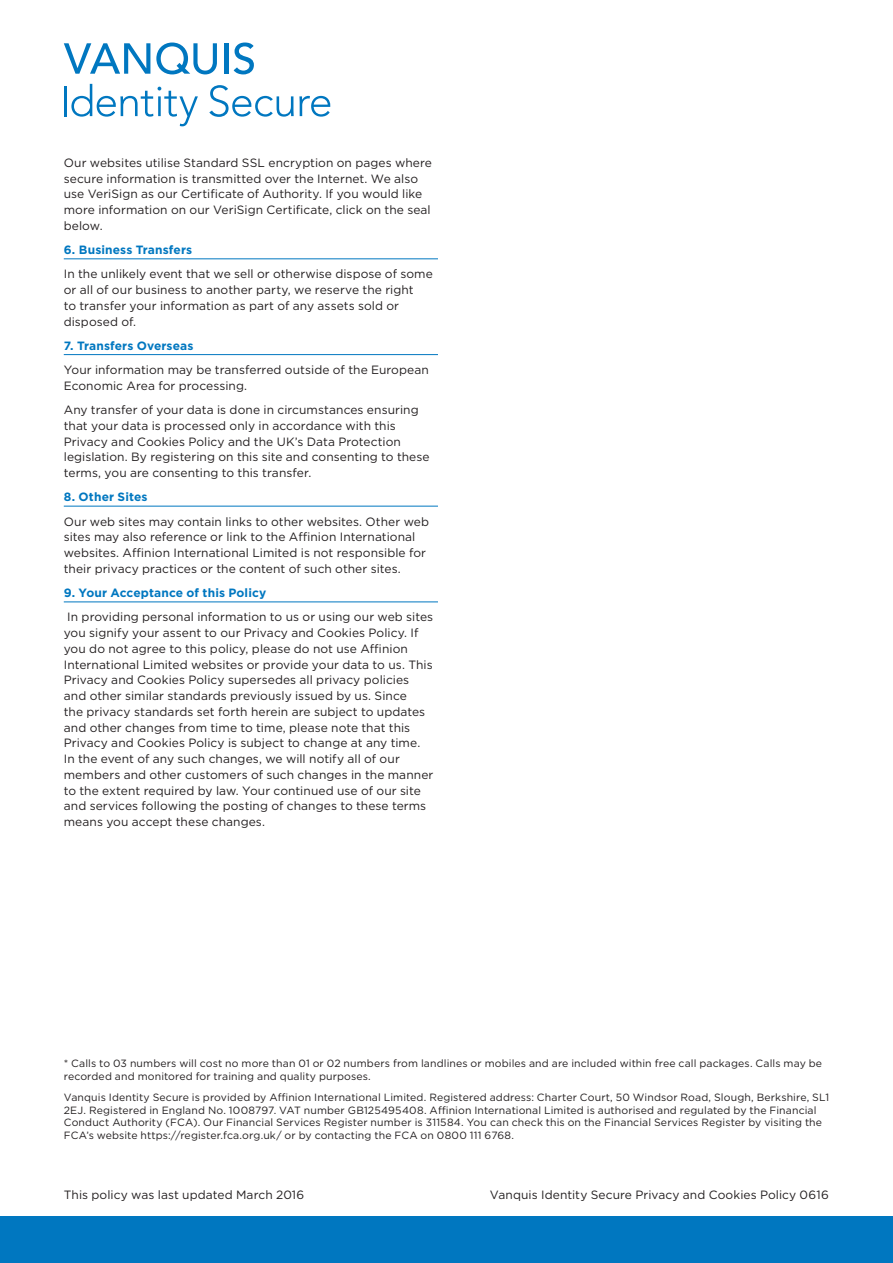
<style>
.page{position:relative;width:893px;height:1263px;background:#fff}
.page>*{position:absolute;margin:0;border:0;box-sizing:border-box;transform-origin:0 0}
.t1{font:12px/15.8px "Gotham";letter-spacing:.005em;color:#231f20}
.t2{font:700 12px "Gotham";letter-spacing:.01em;color:#0077c0}
.t3{font:10.5px/12.6px "Gotham";letter-spacing:.01em;color:#231f20}
</style>
<div class="page">
<div style="left:0;top:1216px;width:893px;height:47px;background:#0077c0"></div>
<hr style="left:64px;top:86px;width:3px;height:30px;background:#0077c0">
<svg style="left:71px;top:84px;width:127px;height:42px"></svg>
<svg style="left:209px;top:85px;width:121px;height:32px"></svg>
<svg style="left:64px;top:43px;width:86px;height:31px"></svg>
<svg style="left:156px;top:43px;width:61px;height:31px"></svg>
<hr style="left:224px;top:43px;width:4px;height:31px;background:#0077c0">
<svg style="left:234px;top:43px;width:20px;height:31px"></svg>
<hr style="left:64px;top:258px;width:374px;height:1px;background:#0077c0">
<hr style="left:64px;top:354px;width:374px;height:1px;background:#0077c0">
<hr style="left:64px;top:506px;width:374px;height:1px;background:#0077c0">
<hr style="left:64px;top:601px;width:374px;height:1px;background:#0077c0">
<p class="t1" style="left:64px;top:155px;width:370px">Our websites utilise Standard SSL encryption on pages where secure information is transmitted over the Internet. We also use VeriSign as our Certificate of Authority. If you would like more information on our VeriSign Certificate, click on the seal below.</p>
<p class="t2" style="left:64px;top:242px;width:130px">6. Business Transfers</p>
<p class="t1" style="left:64px;top:266px;width:371px">In the unlikely event that we sell or otherwise dispose of some or all of our business to another party, we reserve the right<br>to transfer your information as part of any assets sold or disposed of.</p>
<p class="t2" style="left:64px;top:338px;width:131px">7. Transfers Overseas</p>
<p class="t1" style="left:64px;top:362px;width:367px">Your information may be transferred outside of the European<br>Economic Area for processing.</p>
<p class="t1" style="left:64px;top:402px;width:367px">Any transfer of your data is done in circumstances ensuring that your data is processed only in accordance with this Privacy and Cookies Policy and the UK’s Data Protection legislation. By registering on this site and consenting to these terms, you are consenting to this transfer.</p>
<p class="t2" style="left:64px;top:489px;width:85px">8. Other Sites</p>
<p class="t1" style="left:64px;top:513px;width:367px">Our web sites may contain links to other websites. Other web sites may also reference or link to the Affinion International websites. Affinion International Limited is not responsible for their privacy practices or the content of such other sites.</p>
<p class="t2" style="left:64px;top:585px;width:204px">9. Your Acceptance of this Policy</p>
<p class="t1" style="left:64px;top:609px;width:371px">In providing personal information to us or using our web sites you signify your assent to our Privacy and Cookies Policy. If you do not agree to this policy, please do not use Affinion International Limited websites or provide your data to us. This Privacy and Cookies Policy supersedes all privacy policies and other similar standards previously issued by us. Since<br>the privacy standards set forth herein are subject to updates and other changes from time to time, please note that this Privacy and Cookies Policy is subject to change at any time.<br>In the event of any such changes, we will notify all of our members and other customers of such changes in the manner to the extent required by law. Your continued use of our site and services following the posting of changes to these terms means you accept these changes.</p>
<p class="t3" style="left:64px;top:1057px;width:760px">* Calls to 03 numbers will cost no more than 01 or 02 numbers from landlines or mobiles and are included within free call packages. Calls may be recorded and monitored for training and quality purposes.</p>
<p class="t3" style="left:64px;top:1091px;width:767px">Vanquis Identity Secure is provided by Affinion International Limited. Registered address: Charter Court, 50 Windsor Road, Slough, Berkshire, SL1<br>2EJ. Registered in England No. 1008797. VAT number GB125495408. Affinion International Limited is authorised and regulated by the Financial Conduct Authority (FCA). Our Financial Services Register number is 311584. You can check this on the Financial Services Register by visiting the FCA’s website https://register.fca.org.uk/ or by contacting the FCA on 0800 111 6768.</p>
<p class="t1" style="left:64px;top:1187px;width:242px">This policy was last updated March 2016</p>
<p class="t1" style="left:490px;top:1187px;width:340px">Vanquis Identity Secure Privacy and Cookies Policy 0616</p>
</div>
